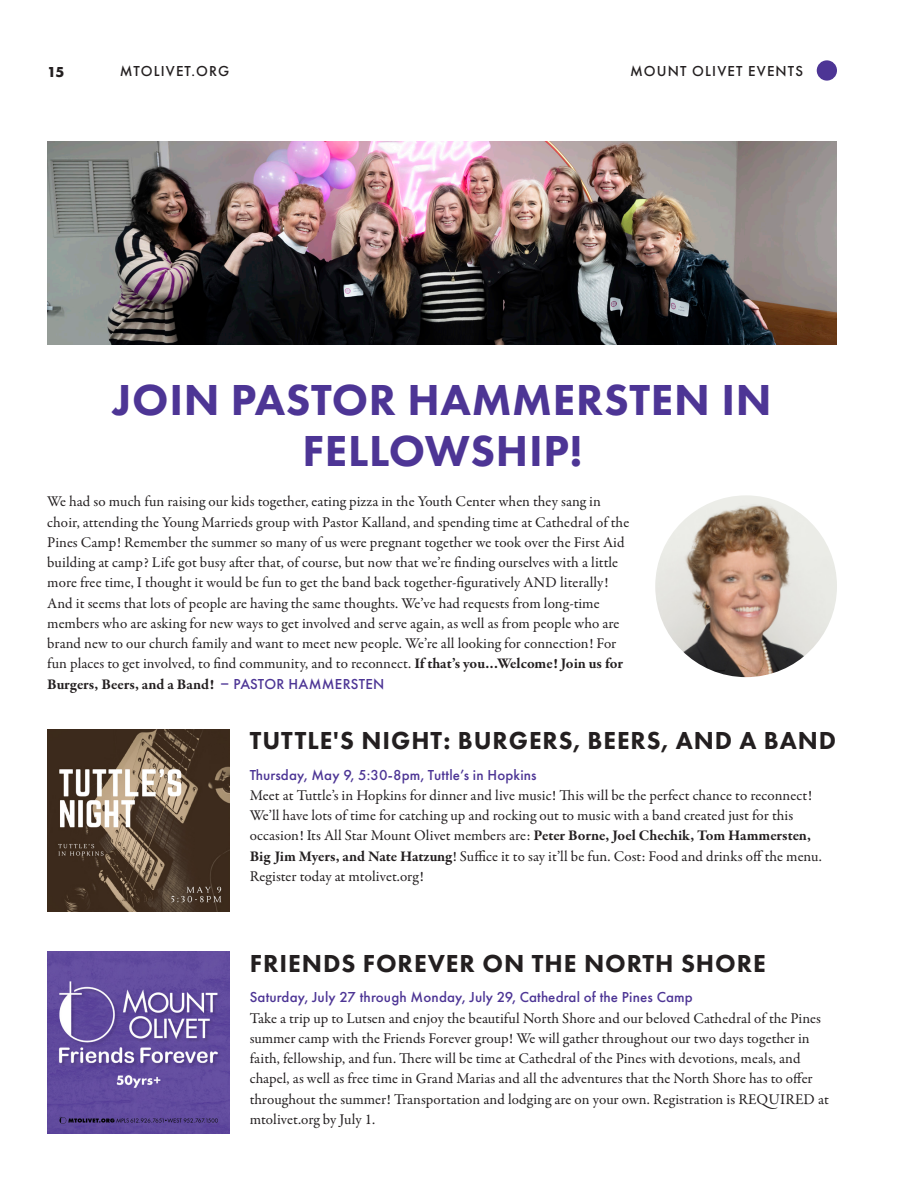
<style>
.page{position:relative;width:918px;height:1188px;background:#fff}
.page>*{position:absolute;margin:0;border:0;box-sizing:border-box;transform-origin:0 0}
.t1{font:800 45px/50.7px "Futura PT";letter-spacing:.015em;color:#4d3595;text-align:center}
.t2{font:800 25.5px "Futura PT";letter-spacing:.035em;color:#231f20}
.t3{font:15px/20.2px "Garamond Premr Pro";letter-spacing:.005em;color:#231f20}
.t4{font:500 15px "Futura PT";letter-spacing:.01em;color:#4d3595}
.t5{font:500 15px "Futura PT";letter-spacing:.075em;color:#231f20}
.t6{font:700 15px "Futura PT";color:#231f20}
.s1{font-weight:700}
.s2{font-family:"Futura PT";font-weight:500;color:#4d3595}
</style>
<div class="page">
<div style="left:817px;top:60px;width:20px;height:21px;background:#4d3595;border-radius:50%"></div>
<img style="left:47px;top:729px;width:183px;height:182px">
<img style="left:47px;top:952px;width:183px;height:182px">
<img style="left:655px;top:495px;width:182px;height:182px;border-radius:91px">
<img style="left:47px;top:142px;width:790px;height:202px">
<p class="t6" style="left:47px;top:62px;width:19px">15</p>
<p class="t5" style="left:120px;top:62px;width:111px">MTOLIVET.ORG</p>
<p class="t5" style="left:630px;top:62px;width:175px">MOUNT OLIVET EVENTS</p>
<p class="t1" style="left:113px;top:374px;width:660px">JOIN PASTOR HAMMERSTEN IN<br>FELLOWSHIP!</p>
<p class="t3" style="left:47px;top:492px;width:584px">We had so much fun raising our kids together, eating pizza in the Youth Center when they sang in choir, attending the Young Marrieds group with Pastor Kalland, and spending time at Cathedral of the Pines Camp! Remember the summer so many of us were pregnant together we took over the First Aid building at camp? Life got busy after that, of course, but now that we’re finding ourselves with a little more free time, I thought it would be fun to get the band back together-figuratively AND literally!<br>And it seems that lots of people are having the same thoughts. We’ve had requests from long-time members who are asking for new ways to get involved and serve again, as well as from people who are brand new to our church family and want to meet new people. We’re all looking for connection! For fun places to get involved, to find community, and to reconnect. <span class="s1">If that’s you…Welcome! Join us for Burgers, Beers, and a Band!</span> <span class="s2">– PASTOR HAMMERSTEN</span></p>
<p class="t2" style="left:250px;top:725px;width:588px">TUTTLE'S NIGHT: BURGERS, BEERS, AND A BAND</p>
<p class="t4" style="left:250px;top:766px;width:288px">Thursday, May 9, 5:30-8pm, Tuttle’s in Hopkins</p>
<p class="t3" style="left:250px;top:785px;width:574px">Meet at Tuttle’s in Hopkins for dinner and live music! This will be the perfect chance to reconnect!<br>We’ll have lots of time for catching up and rocking out to music with a band created just for this occasion! Its All Star Mount Olivet members are: <span class="s1">Peter Borne, Joel Chechik, Tom Hammersten, Big Jim Myers, and Nate Hatzung</span>! Suffice it to say it’ll be fun. Cost: Food and drinks off the menu.<br>Register today at mtolivet.org!</p>
<p class="t2" style="left:250px;top:948px;width:518px">FRIENDS FOREVER ON THE NORTH SHORE</p>
<p class="t3" style="left:250px;top:988px;width:581px"><span class="s2">Saturday, July 27 through Monday, July 29, Cathedral of the Pines Camp<br></span>Take a trip up to Lutsen and enjoy the beautiful North Shore and our beloved Cathedral of the Pines summer camp with the Friends Forever group! We will gather throughout our two days together in faith, fellowship, and fun. There will be time at Cathedral of the Pines with devotions, meals, and chapel, as well as free time in Grand Marias and all the adventures that the North Shore has to offer throughout the summer! Transportation and lodging are on your own. Registration is REQUIRED at mtolivet.org by July 1.</p>
</div>
